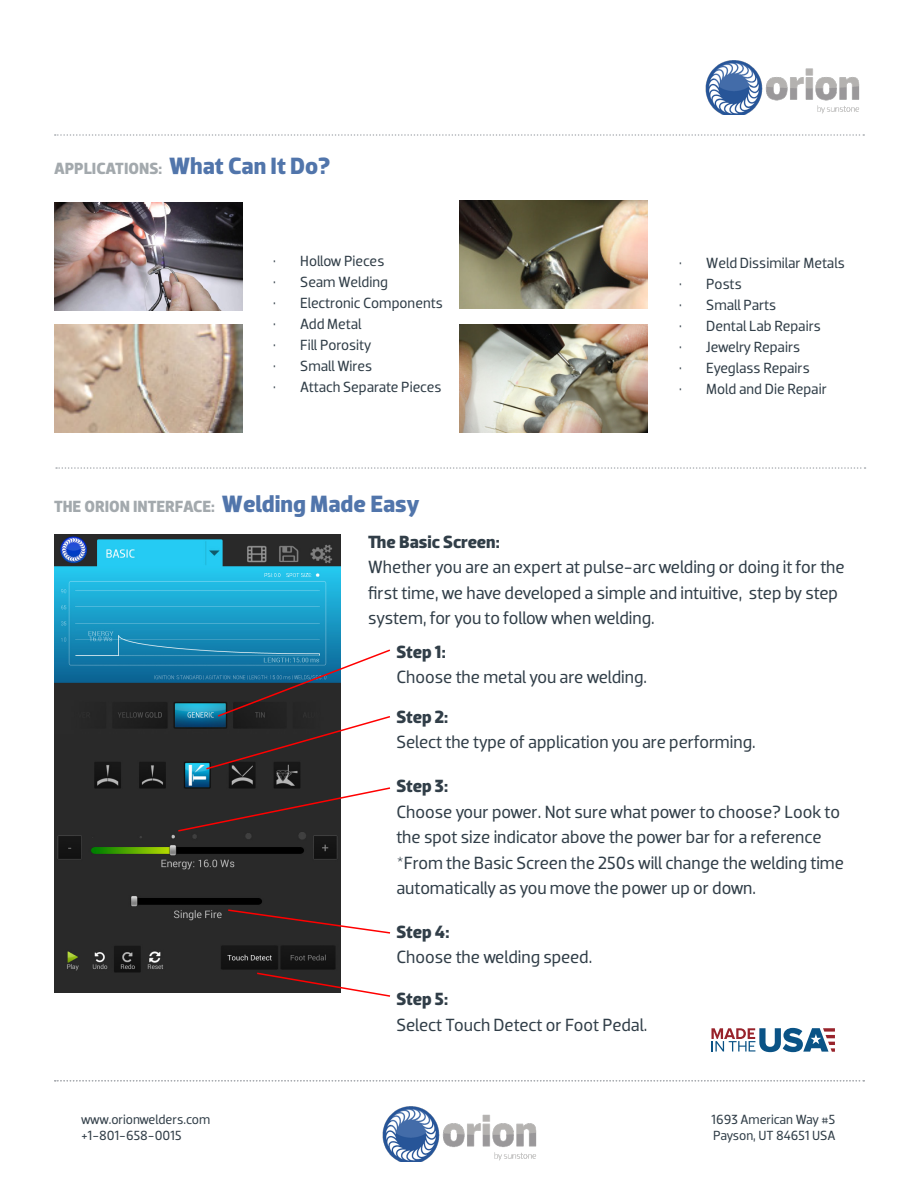
<style>
.page{position:relative;width:918px;height:1188px;background:#fff}
.page>*{position:absolute;margin:0;border:0;box-sizing:border-box;transform-origin:0 0}
.t1{font:18px/25.5px "Dobra";letter-spacing:-.005em;color:#313e48}
.t2{font:700 18px "Dobra";letter-spacing:-.005em;color:#313e48}
.t3{font:700 16.5px "Dobra";color:#a3a9ad}
.t4{font:15px "Dobra";letter-spacing:-.005em;color:#313e48}
.t5{font:13.5px "Dobra";color:#313e48}
.s1{font-size:24px;color:#5175ab}
</style>
<div class="page">
<img style="left:382px;top:1106px;width:155px;height:56px">
<svg style="left:55px;top:1080px;width:809px;height:2px"></svg>
<svg style="left:711px;top:1028px;width:124px;height:24px"></svg>
<img style="left:54px;top:203px;width:189px;height:108px">
<img style="left:54px;top:324px;width:189px;height:108px">
<img style="left:459px;top:201px;width:189px;height:108px">
<img style="left:459px;top:324px;width:189px;height:108px">
<img style="left:705px;top:60px;width:155px;height:55px">
<svg style="left:55px;top:134px;width:809px;height:2px"></svg>
<svg style="left:56px;top:467px;width:810px;height:2px"></svg>
<img style="left:54px;top:534px;width:286px;height:459px">
<svg style="left:205px;top:648px;width:185px;height:123px"></svg>
<svg style="left:177px;top:786px;width:214px;height:47px"></svg>
<svg style="left:227px;top:908px;width:164px;height:27px"></svg>
<svg style="left:255px;top:972px;width:136px;height:25px"></svg>
<p class="t3" style="left:54px;top:159px;width:278px">APPLICATIONS: <span class="s1">What Can It Do?</span></p>
<p class="t4" style="left:273px;top:252px;width:113px">• Hollow Pieces</p>
<p class="t4" style="left:273px;top:273px;width:116px">• Seam Welding</p>
<p class="t4" style="left:273px;top:294px;width:171px">• Electronic Components</p>
<p class="t4" style="left:273px;top:315px;width:90px">• Add Metal</p>
<p class="t4" style="left:273px;top:336px;width:100px">• Fill Porosity</p>
<p class="t4" style="left:273px;top:357px;width:100px">• Small Wires</p>
<p class="t4" style="left:273px;top:378px;width:170px">• Attach Separate Pieces</p>
<p class="t3" style="left:54px;top:496px;width:367px">THE ORION INTERFACE: <span class="s1">Welding Made Easy</span></p>
<p class="t4" style="left:679px;top:254px;width:167px">• Weld Dissimilar Metals</p>
<p class="t4" style="left:679px;top:275px;width:64px">• Posts</p>
<p class="t4" style="left:679px;top:296px;width:99px">• Small Parts</p>
<p class="t4" style="left:679px;top:317px;width:143px">• Dental Lab Repairs</p>
<p class="t4" style="left:679px;top:338px;width:123px">• Jewelry Repairs</p>
<p class="t4" style="left:679px;top:359px;width:132px">• Eyeglass Repairs</p>
<p class="t4" style="left:679px;top:380px;width:149px">• Mold and Die Repair</p>
<p class="t5" style="left:81px;top:1112px;width:131px">www.orionwelders.com</p>
<p class="t5" style="left:81px;top:1128px;width:102px">+1-801-658-0015</p>
<p class="t2" style="left:368px;top:531px;width:133px">The Basic Screen:</p>
<p class="t1" style="left:368px;top:555px;width:478px">Whether you are an expert at pulse-arc welding or doing it for the first time, we have developed a simple and intuitive, step by step system, for you to follow when welding.</p>
<p class="t2" style="left:396px;top:641px;width:51px">Step 1:</p>
<p class="t1" style="left:396px;top:664px;width:252px">Choose the metal you are welding.</p>
<p class="t2" style="left:396px;top:706px;width:53px">Step 2:</p>
<p class="t1" style="left:396px;top:730px;width:361px">Select the type of application you are performing.</p>
<p class="t2" style="left:396px;top:776px;width:53px">Step 3:</p>
<p class="t1" style="left:396px;top:799px;width:449px">Choose your power. Not sure what power to choose? Look to the spot size indicator above the power bar for a reference *From the Basic Screen the 250s will change the welding time automatically as you move the power up or down.</p>
<p class="t2" style="left:396px;top:921px;width:55px">Step 4:</p>
<p class="t1" style="left:396px;top:944px;width:197px">Choose the welding speed.</p>
<p class="t2" style="left:396px;top:989px;width:53px">Step 5:</p>
<p class="t1" style="left:396px;top:1012px;width:252px">Select Touch Detect or Foot Pedal.</p>
<p class="t5" style="left:712px;top:1112px;width:125px">1693 American Way #5</p>
<p class="t5" style="left:713px;top:1128px;width:124px">Payson, UT 84651 USA</p>
</div>
